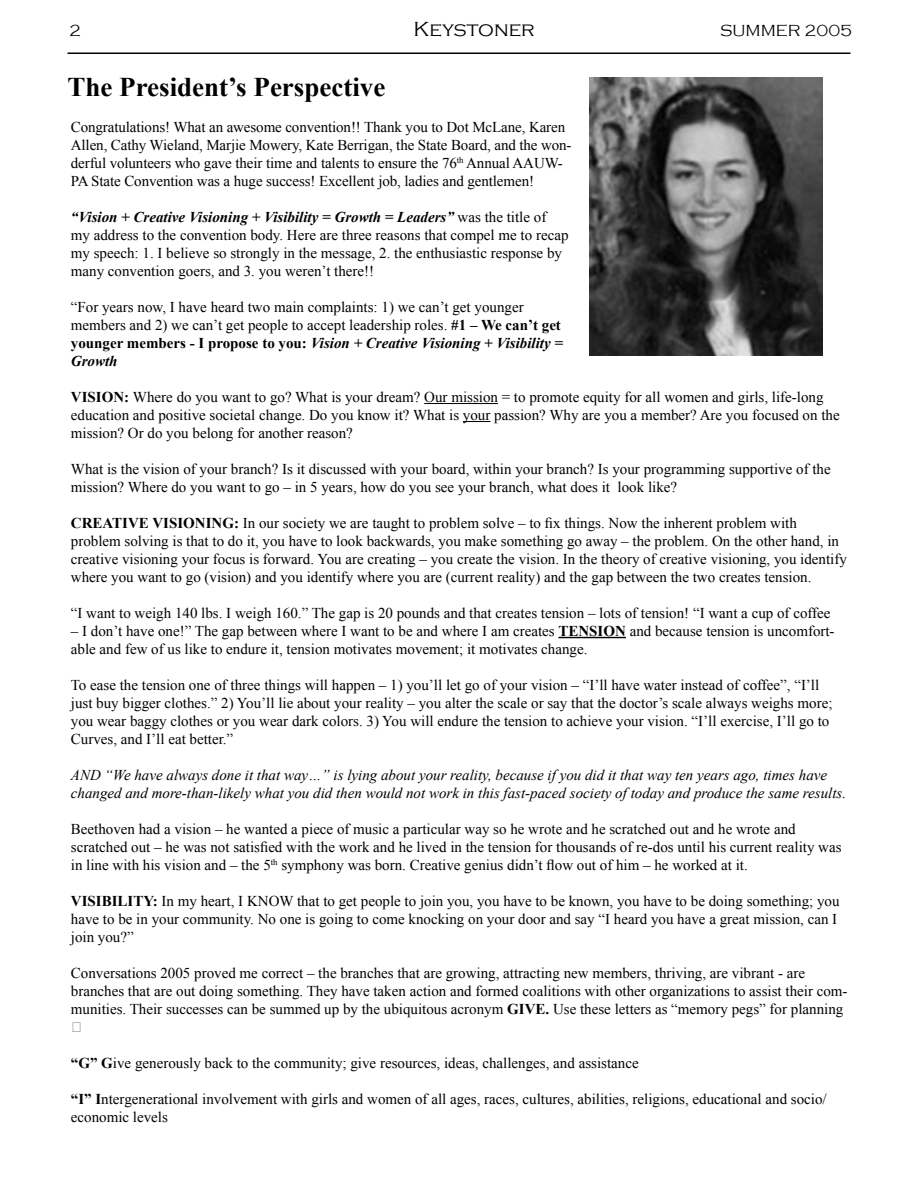
<style>
.page{position:relative;width:918px;height:1188px;background:#fff}
.page>*{position:absolute;margin:0;border:0;box-sizing:border-box;transform-origin:0 0}
.t1{font:700 27px "Times New Roman";color:#000}
.t2{font:300 21px "Copperplate Gothic";color:#000}
.t3{font:300 16.5px "Copperplate Gothic";color:#000}
.t4{font:15px/18px "Times New Roman";color:#000}
.t5{font:italic 15px/18px "Times New Roman";color:#000}
.s1{font-weight:700;font-style:italic}
.s2{font-weight:700}
</style>
<div class="page">
<hr style="left:68px;top:52px;width:782px;height:2px;background:#000">
<hr style="left:424px;top:403px;width:74px;height:1px;background:#000">
<svg style="left:463px;top:421px;width:27px;height:1px"></svg>
<hr style="left:558px;top:637px;width:68px;height:1px;background:#000">
<img style="left:590px;top:78px;width:233px;height:277px">
<p class="t3" style="left:69px;top:22px;width:13px">2</p>
<p class="t2" style="left:414px;top:18px;width:123px">Keystoner</p>
<p class="t3" style="left:720px;top:22px;width:133px">SUMMER 2005</p>
<p class="t1" style="left:68px;top:72px;width:319px">The President’s Perspective</p>
<p class="t4" style="left:71px;top:118px;width:502px">Congratulations! What an awesome convention!! Thank you to Dot McLane, Karen Allen, Cathy Wieland, Marjie Mowery, Kate Berrigan, the State Board, and the won&shy;derful volunteers who gave their time and talents to ensure the 76<sup>th</sup> Annual AAUW-PA State Convention was a huge success! Excellent job, ladies and gentlemen!</p>
<p class="t4" style="left:71px;top:208px;width:499px"><span class="s1">“Vision + Creative Visioning + Visibility = Growth = Leaders”</span> was the title of my address to the convention body. Here are three reasons that compel me to recap my speech: 1. I believe so strongly in the message, 2. the enthusiastic response by many convention goers, and 3. you weren’t there!!</p>
<p class="t4" style="left:71px;top:298px;width:494px">“For years now, I have heard two main complaints: 1) we can’t get younger members and 2) we can’t get people to accept leadership roles. <span class="s2">#1 – We can’t get younger members - I propose to you:</span> <span class="s1">Vision + Creative Visioning + Visibility = Growth</span></p>
<p class="t4" style="left:71px;top:388px;width:770px"><span class="s2">VISION:</span> Where do you want to go? What is your dream? Our mission = to promote equity for all women and girls, life-long education and positive societal change. Do you know it? What is your passion? Why are you a member? Are you focused on the mission? Or do you belong for another reason?</p>
<p class="t4" style="left:71px;top:460px;width:761px">What is the vision of your branch? Is it discussed with your board, within your branch? Is your programming supportive of the mission? Where do you want to go – in 5 years, how do you see your branch, what does it look like?</p>
<p class="t4" style="left:71px;top:514px;width:778px"><span class="s2">CREATIVE VISIONING:</span> In our society we are taught to problem solve – to fix things. Now the inherent problem with problem solving is that to do it, you have to look backwards, you make something go away – the problem. On the other hand, in creative visioning your focus is forward. You are creating – you create the vision. In the theory of creative visioning, you identify where you want to go (vision) and you identify where you are (current reality) and the gap between the two creates tension.</p>
<p class="t4" style="left:71px;top:604px;width:761px">“I want to weigh 140 lbs. I weigh 160.” The gap is 20 pounds and that creates tension – lots of tension! “I want a cup of coffee</p>
<p class="t4" style="left:71px;top:622px;width:765px">– I don’t have one!” The gap between where I want to be and where I am creates <span class="s2">TENSION</span> and because tension is uncomfort&shy;able and few of us like to endure it, tension motivates movement; it motivates change.</p>
<p class="t4" style="left:71px;top:676px;width:763px">To ease the tension one of three things will happen – 1) you’ll let go of your vision – “I’ll have water instead of coffee”, “I’ll just buy bigger clothes.” 2) You’ll lie about your reality – you alter the scale or say that the doctor’s scale always weighs more; you wear baggy clothes or you wear dark colors. 3) You will endure the tension to achieve your vision. “I’ll exercise, I’ll go to Curves, and I’ll eat better.”</p>
<p class="t5" style="left:71px;top:766px;width:777px">AND “We have always done it that way…” is lying about your reality, because if you did it that way ten years ago, times have changed and more-than-likely what you did then would not work in this fast-paced society of today and produce the same results.</p>
<p class="t4" style="left:71px;top:820px;width:772px">Beethoven had a vision – he wanted a piece of music a particular way so he wrote and he scratched out and he wrote and scratched out – he was not satisfied with the work and he lived in the tension for thousands of re-dos until his current reality was in line with his vision and – the 5<sup>th</sup> symphony was born. Creative genius didn’t flow out of him – he worked at it.</p>
<p class="t4" style="left:71px;top:892px;width:770px"><span class="s2">VISIBILITY:</span> In my heart, I KNOW that to get people to join you, you have to be known, you have to be doing something; you have to be in your community. No one is going to come knocking on your door and say “I heard you have a great mission, can I join you?”</p>
<p class="t4" style="left:71px;top:964px;width:778px">Conversations 2005 proved me correct – the branches that are growing, attracting new members, thriving, are vibrant - are branches that are out doing something. They have taken action and formed coalitions with other organizations to assist their com&shy;munities. Their successes can be summed up by the ubiquitous acronym <span class="s2">GIVE.</span> Use these letters as “memory pegs” for planning</p>
<p class="t4" style="left:71px;top:1054px;width:569px"><span class="s2">“G” G</span>ive generously back to the community; give resources, ideas, challenges, and assistance</p>
<p class="t4" style="left:71px;top:1090px;width:757px"><span class="s2">“I” I</span>ntergenerational involvement with girls and women of all ages, races, cultures, abilities, religions, educational and socio/ economic levels</p>
</div>
